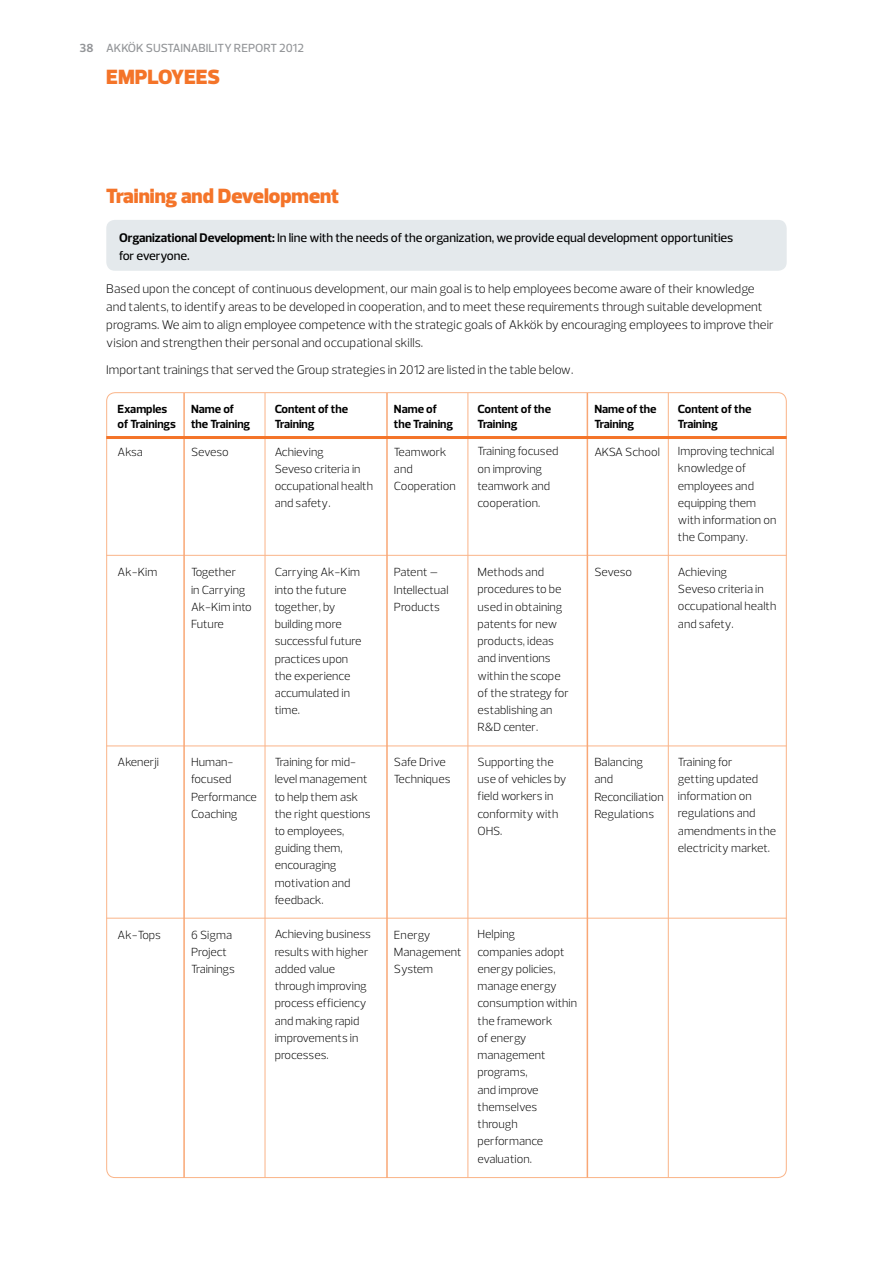
<style>
.page{position:relative;width:893px;height:1263px;background:#fff}
.page>*{position:absolute;margin:0;border:0;box-sizing:border-box;transform-origin:0 0}
.t1{font:900 21px "Prelo";color:#f47429}
.t2{font:300 12.75px/18px "Prelo";color:#000}
.t3{font:500 12.75px/18px "Prelo";letter-spacing:-.005em;color:#000}
.t4{font:300 12px/17.2px "Prelo";color:#000}
.t5{font:700 12px/14.4px "Prelo";color:#000}
.t6{font:500 12px "Prelo";color:#939598}
.s1{font-weight:700}
</style>
<div class="page">
<div style="left:106px;top:220px;width:681px;height:51px;background:#e4e9ec;border-radius:9px"></div>
<hr style="left:106px;top:555px;width:681px;height:1px;background:#fab488">
<hr style="left:106px;top:745px;width:681px;height:1px;background:#fab488">
<hr style="left:106px;top:918px;width:681px;height:1px;background:#fab488">
<hr style="left:183px;top:393px;width:2px;height:784px;background:#f9a775">
<hr style="left:386px;top:393px;width:2px;height:785px;background:#f9a775">
<hr style="left:587px;top:393px;width:1px;height:784px;background:#f9a775">
<hr style="left:265px;top:393px;width:1px;height:785px;background:#fab488">
<hr style="left:467px;top:393px;width:1px;height:785px;background:#fab488">
<hr style="left:668px;top:393px;width:1px;height:784px;background:#fab488">
<hr style="left:106px;top:436px;width:681px;height:3px;background:#f47429">
<p class="t6" style="left:80px;top:40px;width:226px"><span class="s1">38</span> AKKÖK SUSTAINABILITY REPORT 2012</p>
<h1 class="t1" style="left:106px;top:64px;width:115px">EMPLOYEES</h1>
<h1 class="t1" style="left:106px;top:183px;width:234px">Training and Development</h1>
<p class="t3" style="left:119px;top:229px;width:616px"><span class="s1">Organizational Development:</span> In line with the needs of the organization, we provide equal development opportunities for everyone.</p>
<p class="t2" style="left:106px;top:280px;width:669px">Based upon the concept of continuous development, our main goal is to help employees become aware of their knowledge and talents, to identify areas to be developed in cooperation, and to meet these requirements through suitable development programs. We aim to align employee competence with the strategic goals of Akkök by encouraging employees to improve their vision and strengthen their personal and occupational skills.</p>
<p class="t2" style="left:106px;top:361px;width:469px">Important trainings that served the Group strategies in 2012 are listed in the table below.</p>
<p class="t5" style="left:118px;top:402px;width:60px">Examples of Trainings</p>
<p class="t5" style="left:191px;top:402px;width:61px">Name of the Training</p>
<p class="t5" style="left:394px;top:402px;width:61px">Name of the Training</p>
<p class="t5" style="left:594px;top:402px;width:64px">Name of the<br>Training</p>
<p class="t5" style="left:275px;top:402px;width:75px">Content of the<br>Training</p>
<p class="t5" style="left:478px;top:402px;width:75px">Content of the<br>Training</p>
<p class="t5" style="left:678px;top:402px;width:75px">Content of the<br>Training</p>
<p class="t4" style="left:118px;top:443px;width:27px">Aksa</p>
<p class="t4" style="left:118px;top:564px;width:41px">Ak-Kim</p>
<p class="t4" style="left:118px;top:753px;width:43px">Akenerji</p>
<p class="t4" style="left:118px;top:926px;width:45px">Ak-Tops</p>
<p class="t4" style="left:191px;top:443px;width:39px">Seveso</p>
<p class="t4" style="left:275px;top:443px;width:100px">Achieving<br>Seveso criteria in occupational health and safety.</p>
<p class="t4" style="left:191px;top:564px;width:62px">Together<br>in Carrying<br>Ak-Kim into<br>Future</p>
<p class="t4" style="left:191px;top:753px;width:67px">Human&shy;focused<br>Performance<br>Coaching</p>
<p class="t4" style="left:191px;top:926px;width:45px">6 Sigma<br>Project<br>Trainings</p>
<p class="t4" style="left:275px;top:564px;width:88px">Carrying Ak-Kim into the future together, by building more successful future practices upon the experience accumulated in time.</p>
<p class="t4" style="left:275px;top:753px;width:97px">Training for mid&shy;level management to help them ask the right questions to employees, guiding them, encouraging motivation and feedback.</p>
<p class="t4" style="left:275px;top:926px;width:98px">Achieving business results with higher added value through improving process efficiency and making rapid improvements in processes.</p>
<p class="t4" style="left:394px;top:443px;width:63px">Teamwork and<br>Cooperation</p>
<p class="t4" style="left:478px;top:443px;width:82px">Training focused on improving teamwork and cooperation.</p>
<p class="t4" style="left:394px;top:564px;width:56px">Patent –<br>Intellectual<br>Products</p>
<p class="t4" style="left:394px;top:753px;width:58px">Safe Drive<br>Techniques</p>
<p class="t4" style="left:478px;top:563px;width:93px">Methods and procedures to be used in obtaining patents for new products, ideas and inventions within the scope of the strategy for establishing an<br>R&amp;D center.</p>
<p class="t4" style="left:478px;top:753px;width:90px">Supporting the use of vehicles by field workers in conformity with<br>OHS.</p>
<p class="t4" style="left:594px;top:443px;width:67px">AKSA School</p>
<p class="t4" style="left:594px;top:564px;width:39px">Seveso</p>
<p class="t4" style="left:678px;top:443px;width:100px">Improving technical knowledge of employees and equipping them with information on the Company.</p>
<p class="t4" style="left:678px;top:563px;width:100px">Achieving<br>Seveso criteria in occupational health and safety.</p>
<p class="t4" style="left:594px;top:753px;width:71px">Balancing and<br>Reconciliation<br>Regulations</p>
<p class="t4" style="left:678px;top:753px;width:100px">Training for<br>getting updated information on regulations and amendments in the electricity market.</p>
<p class="t4" style="left:394px;top:926px;width:69px">Energy<br>Management<br>System</p>
<p class="t4" style="left:478px;top:926px;width:101px">Helping<br>companies adopt energy policies, manage energy consumption within the framework<br>of energy management programs,<br>and improve themselves through performance evaluation.</p>
</div>
